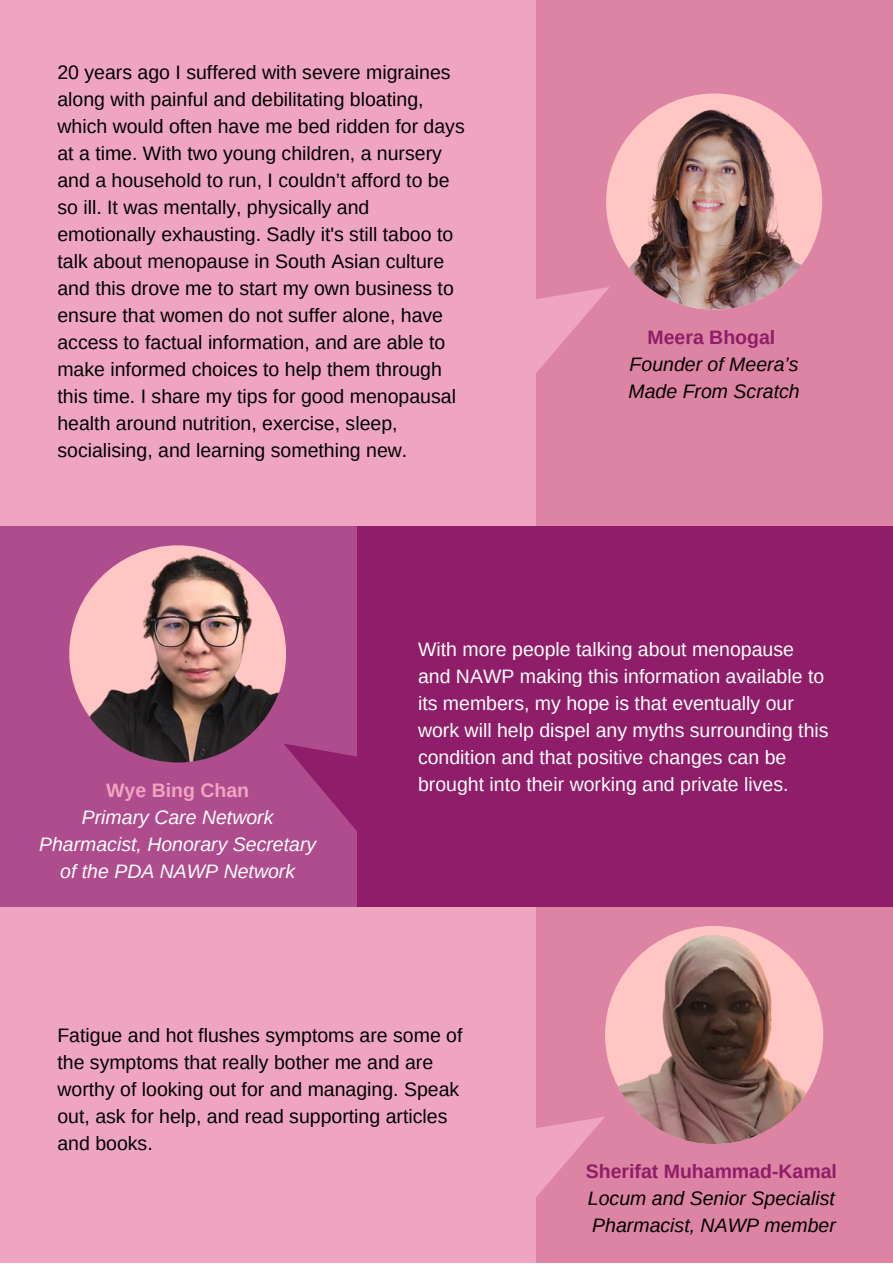
<style>
.page{position:relative;width:893px;height:1264px;background:#fff}
.page>*{position:absolute;margin:0;border:0;box-sizing:border-box;transform-origin:0 0}
.t1{font:19.5px/27px "Arimo";color:#000}
.t2{font:19.5px/27px "Arimo";color:#fff}
.t3{font:italic 19.5px "Arimo";color:#000}
.t4{font:italic 19.5px/27px "Arimo";color:#fff;text-align:center}
.t5{font:700 19.5px "Arimo";color:#8f1d69}
.t6{font:700 19.5px "Arimo";color:#efa5c1}
</style>
<div class="page">
<div style="left:0;top:0;width:892px;height:1262px;background:#efa5c1"></div>
<div style="left:535px;top:0;width:357px;height:544px;background:#dd83a4"></div>
<div style="left:535px;top:906px;width:357px;height:356px;background:#dd83a4"></div>
<div style="left:0;top:526px;width:892px;height:380px;background:#8f1d69"></div>
<div style="left:0;top:526px;width:357px;height:380px;background:#af4c8e"></div>
<svg style="left:535px;top:287px;width:75px;height:87px"></svg>
<svg style="left:284px;top:743px;width:73px;height:88px"></svg>
<img style="left:605px;top:925px;width:218px;height:219px;border-radius:50%">
<svg style="left:535px;top:1116px;width:70px;height:87px"></svg>
<img style="left:606px;top:93px;width:216px;height:217px;border-radius:50%">
<img style="left:69px;top:545px;width:217px;height:217px;border-radius:50%">
<p class="t1" style="left:57px;top:59px;width:409px">20 years ago I suffered with severe migraines along with painful and debilitating bloating, which would often have me bed ridden for days at a time. With two young children, a nursery and a household to run, I couldn’t afford to be so ill. It was mentally, physically and emotionally exhausting. Sadly it's still taboo to talk about menopause in South Asian culture and this drove me to start my own business to ensure that women do not suffer alone, have access to factual information, and are able to make informed choices to help them through this time. I share my tips for good menopausal health around nutrition, exercise, sleep, socialising, and learning something new.</p>
<p class="t5" style="left:647px;top:326px;width:129px">Meera Bhogal</p>
<p class="t3" style="left:629px;top:353px;width:170px">Founder of Meera’s</p>
<p class="t3" style="left:628px;top:380px;width:173px">Made From Scratch</p>
<p class="t2" style="left:418px;top:635px;width:412px">With more people talking about menopause and NAWP making this information available to its members, my hope is that eventually our work will help dispel any myths surrounding this condition and that positive changes can be</p>
<p class="t6" style="left:106px;top:778px;width:144px">Wye Bing Chan</p>
<p class="t2" style="left:418px;top:770px;width:372px">brought into their working and private lives.</p>
<p class="t4" style="left:39px;top:803px;width:279px">Primary Care Network<br>Pharmacist, Honorary Secretary of the PDA NAWP Network</p>
<p class="t1" style="left:57px;top:1021px;width:406px">Fatigue and hot flushes symptoms are some of the symptoms that really bother me and are worthy of looking out for and managing. Speak out, ask for help, and read supporting articles and books.</p>
<p class="t5" style="left:585px;top:1160px;width:253px">Sherifat Muhammad-Kamal</p>
<p class="t3" style="left:588px;top:1187px;width:248px">Locum and Senior Specialist</p>
<p class="t3" style="left:592px;top:1214px;width:245px">Pharmacist, NAWP member</p>
</div>
